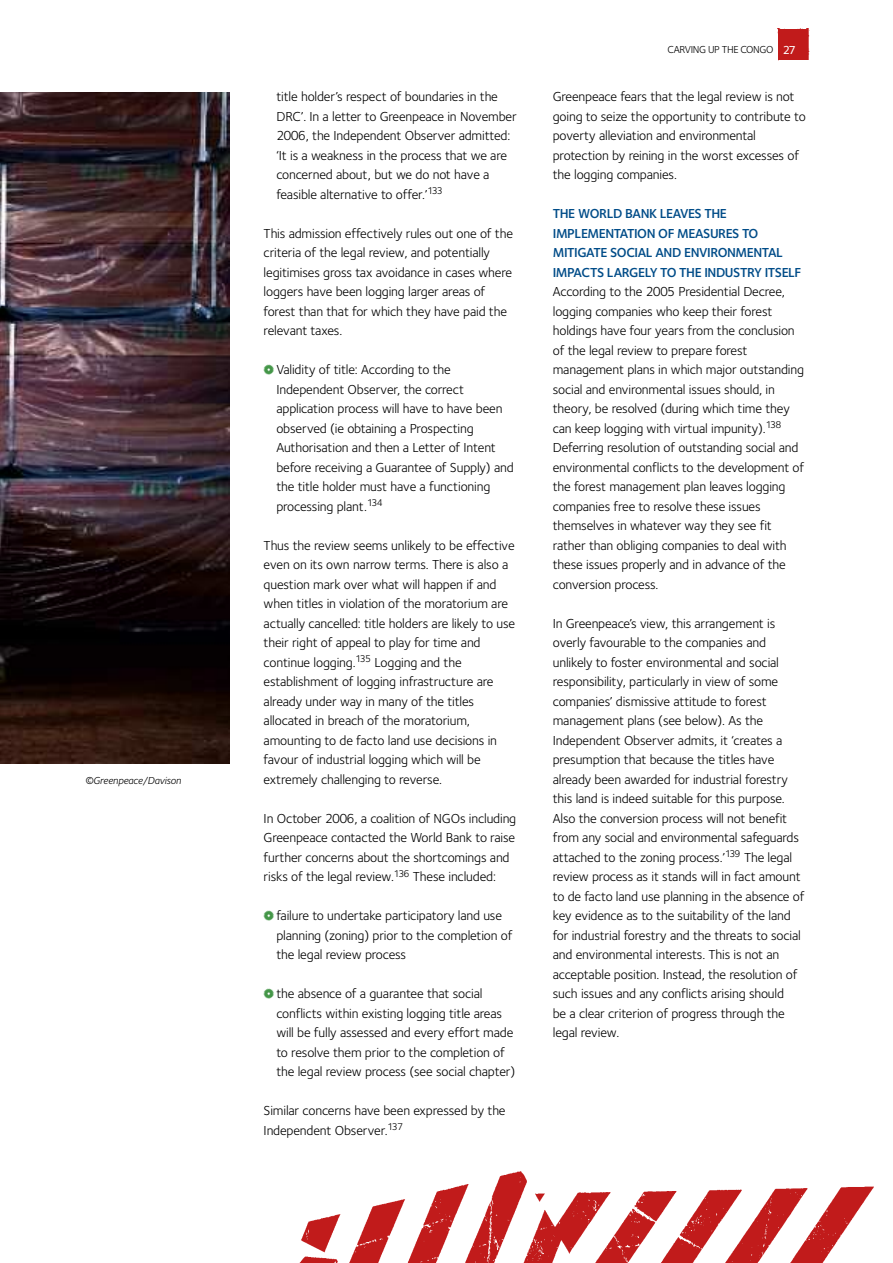
<style>
.page{position:relative;width:893px;height:1263px;background:#fff}
.page>*{position:absolute;margin:0;border:0;box-sizing:border-box;transform-origin:0 0}
.t1{font:13.5px/19.5px "Foundry Sterling";letter-spacing:-.01em;color:#000}
.t2{font:600 13.5px/19.5px "Foundry Sterling";letter-spacing:-.03em;color:#004c88}
.t3{font:500 12px "Foundry Sterling";color:#fff}
.t4{font:italic 10.5px "Foundry Sterling";letter-spacing:-.01em;color:#000}
.t5{font:10.5px "Foundry Sterling";letter-spacing:-.035em;color:#000}
.s1{font-family:"Buzzcog";color:#449648}
</style>
<div class="page">
<div style="left:778px;top:30px;width:30px;height:30px;background:#c11b1b"></div>
<img style="left:778px;top:28px;width:30px;height:2px">
<img style="left:806px;top:29px;width:4px;height:31px">
<img style="left:0;top:92px;width:230px;height:671px">
<img style="left:299px;top:1171px;width:575px;height:92px">
<p class="t4" style="left:85px;top:776px;width:98px">©Greenpeace/Davison</p>
<p class="t1" style="left:276px;top:88px;width:242px">title holder’s respect of boundaries in the DRC’. In a letter to Greenpeace in November 2006, the Independent Observer admitted: ‘It is a weakness in the process that we are concerned about, but we do not have a feasible alternative to offer.’<sup>133</sup></p>
<p class="t1" style="left:264px;top:224px;width:251px">This admission effectively rules out one of the criteria of the legal review, and potentially legitimises gross tax avoidance in cases where loggers have been logging larger areas of forest than that for which they have paid the relevant taxes.</p>
<p class="t1" style="left:276px;top:361px;width:239px;text-indent:-13px"><span class="s1">S</span> Validity of title: According to the Independent Observer, the correct application process will have to have been observed (ie obtaining a Prospecting Authorisation and then a Letter of Intent before receiving a Guarantee of Supply) and the title holder must have a functioning processing plant.<sup>134</sup></p>
<p class="t1" style="left:264px;top:536px;width:253px">Thus the review seems unlikely to be effective even on its own narrow terms. There is also a question mark over what will happen if and when titles in violation of the moratorium are actually cancelled: title holders are likely to use their right of appeal to play for time and continue logging.<sup>135</sup> Logging and the establishment of logging infrastructure are already under way in many of the titles allocated in breach of the moratorium, amounting to de facto land use decisions in favour of industrial logging which will be extremely challenging to reverse.</p>
<p class="t1" style="left:264px;top:809px;width:254px">In October 2006, a coalition of NGOs including Greenpeace contacted the World Bank to raise further concerns about the shortcomings and risks of the legal review.<sup>136</sup> These included:</p>
<p class="t1" style="left:276px;top:907px;width:238px;text-indent:-13px"><span class="s1">S</span> failure to undertake participatory land use planning (zoning) prior to the completion of the legal review process</p>
<p class="t1" style="left:276px;top:985px;width:240px;text-indent:-13px"><span class="s1">S</span> the absence of a guarantee that social conflicts within existing logging title areas will be fully assessed and every effort made to resolve them prior to the completion of the legal review process (see social chapter)</p>
<p class="t1" style="left:264px;top:1102px;width:243px">Similar concerns have been expressed by the<br>Independent Observer.<sup>137</sup></p>
<p class="t5" style="left:667px;top:46px;width:107px">CARVING UP THE CONGO</p>
<p class="t3" style="left:783px;top:45px;width:15px">27</p>
<p class="t1" style="left:553px;top:88px;width:254px">Greenpeace fears that the legal review is not going to seize the opportunity to contribute to poverty alleviation and environmental protection by reining in the worst excesses of the logging companies.</p>
<p class="t2" style="left:553px;top:205px;width:250px">THE WORLD BANK LEAVES THE<br>IMPLEMENTATION OF MEASURES TO<br>MITIGATE SOCIAL AND ENVIRONMENTAL<br>IMPACTS LARGELY TO THE INDUSTRY ITSELF</p>
<p class="t1" style="left:553px;top:283px;width:253px">According to the 2005 Presidential Decree, logging companies who keep their forest holdings have four years from the conclusion of the legal review to prepare forest management plans in which major outstanding social and environmental issues should, in theory, be resolved (during which time they can keep logging with virtual impunity).<sup>138<br></sup>Deferring resolution of outstanding social and environmental conflicts to the development of the forest management plan leaves logging companies free to resolve these issues themselves in whatever way they see fit rather than obliging companies to deal with these issues properly and in advance of the conversion process.</p>
<p class="t1" style="left:553px;top:614px;width:253px">In Greenpeace’s view, this arrangement is overly favourable to the companies and unlikely to foster environmental and social responsibility, particularly in view of some companies’ dismissive attitude to forest management plans (see below). As the Independent Observer admits, it ‘creates a presumption that because the titles have already been awarded for industrial forestry this land is indeed suitable for this purpose.<br>Also the conversion process will not benefit from any social and environmental safeguards attached to the zoning process.’<sup>139</sup> The legal review process as it stands will in fact amount to de facto land use planning in the absence of key evidence as to the suitability of the land for industrial forestry and the threats to social and environmental interests. This is not an acceptable position. Instead, the resolution of such issues and any conflicts arising should<br>be a clear criterion of progress through the legal review.</p>
</div>
